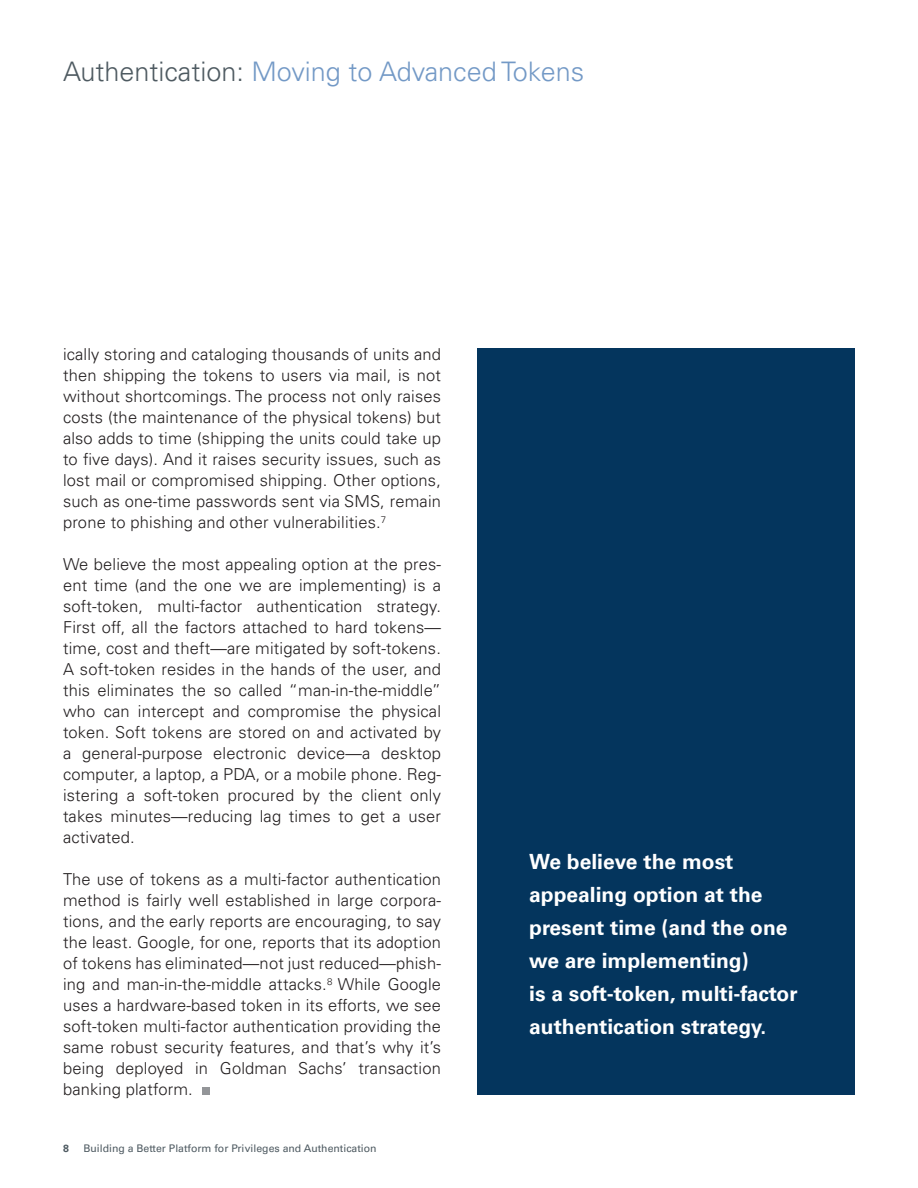
<style>
.page{position:relative;width:918px;height:1188px;background:#fff}
.page>*{position:absolute;margin:0;border:0;box-sizing:border-box;transform-origin:0 0}
.t1{font:300 27px "Univers LT Pro 45";color:#7399c6}
.t2{font:700 21px/33px "Univers LT Pro 65";color:#fff}
.t3{font:300 16.5px/21px "Univers LT Pro 45";letter-spacing:.01em;color:#231f20;text-align:justify}
.t4{font:10.5px "Univers LT Pro 55 Roman";color:#4e5a61}
.t5{font:700 10.5px "Univers LT Pro 65";color:#4e5a61}
.s1{color:#4e5a61}
</style>
<div class="page">
<div style="left:202px;top:1087px;width:8px;height:8px;background:#939598"></div>
<div style="left:477px;top:348px;width:378px;height:747px;background:#04355d"></div>
<h1 class="t1" style="left:63px;top:54px;width:523px"><span class="s1">Authentication:</span> Moving to Advanced Tokens</h1>
<p class="t3" style="left:63px;top:343px;width:380px">ically storing and cataloging thousands of units and then shipping the tokens to users via mail, is not without shortcomings. The process not only raises costs (the maintenance of the physical tokens) but also adds to time (shipping the units could take up to five days). And it raises security issues, such as lost mail or compromised shipping. Other options, such as one-time passwords sent via SMS, remain prone to phishing and other vulnerabilities.<sup>7</sup></p>
<p class="t3" style="left:63px;top:553px;width:380px">We believe the most appealing option at the pres&shy;ent time (and the one we are implementing) is a soft-token, multi-factor authentication strategy.<br>First off, all the factors attached to hard tokens— time, cost and theft—are mitigated by soft-tokens.<br>A soft-token resides in the hands of the user, and this eliminates the so called “man-in-the-middle” who can intercept and compromise the physical token. Soft tokens are stored on and activated by a general-purpose electronic device—a desktop computer, a laptop, a PDA, or a mobile phone. Reg&shy;istering a soft-token procured by the client only takes minutes—reducing lag times to get a user activated.</p>
<p class="t3" style="left:63px;top:868px;width:380px">The use of tokens as a multi-factor authentication method is fairly well established in large corpora&shy;tions, and the early reports are encouraging, to say the least. Google, for one, reports that its adoption of tokens has eliminated—not just reduced—phish&shy;ing and man-in-the-middle attacks.<sup>8</sup> While Google uses a hardware-based token in its efforts, we see soft-token multi-factor authentication providing the same robust security features, and that’s why it’s being deployed in Goldman Sachs’ transaction banking platform.</p>
<p class="t5" style="left:63px;top:1140px;width:7px">8</p>
<p class="t4" style="left:83px;top:1141px;width:295px">Building a Better Platform for Privileges and Authentication</p>
<p class="t2" style="left:529px;top:844px;width:270px">We believe the most appealing option at the present time (and the one we are implementing)<br>is a soft-token, multi-factor authentication strategy.</p>
</div>
